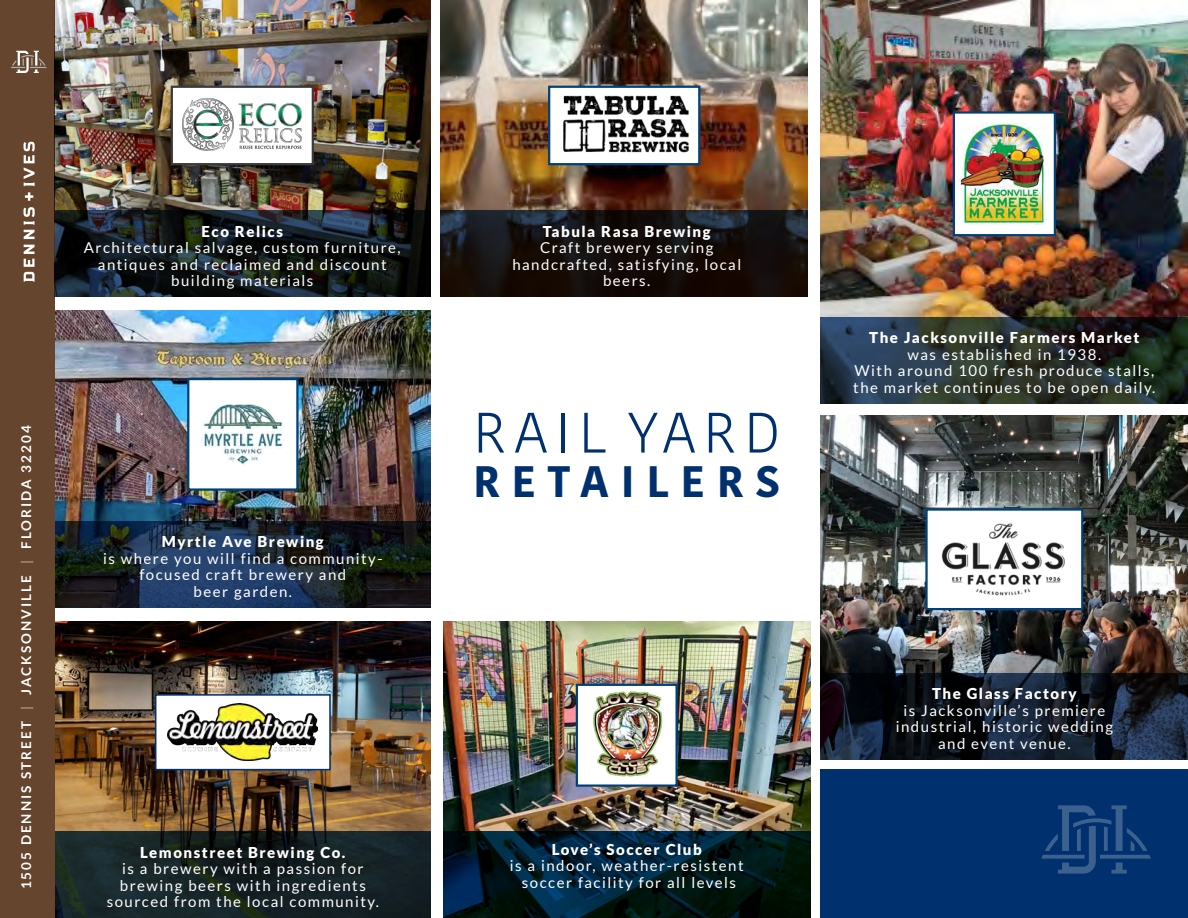
<style>
.page{position:relative;width:1188px;height:918px;background:#fff}
.page>*{position:absolute;margin:0;border:0;box-sizing:border-box;transform-origin:0 0}
.t1{font:300 56.7px "Kohinoor Bangla";letter-spacing:.14em;color:#00306d}
.t2{font:700 43.95px "Kohinoor Bangla";letter-spacing:.265em;color:#00306d}
.t3{font:15px/16.5px "Lato";letter-spacing:.1em;color:#fff;text-align:center}
.t4{font:900 15px "Lato";letter-spacing:.1em;color:#fff}
.t5{font:700 13.5px "Lato";letter-spacing:.15em;color:#fff}
.s1{font-weight:300}
</style>
<div class="page">
<img style="left:55px;top:310px;width:376px;height:211px">
<img style="left:443px;top:621px;width:367px;height:211px">
<img style="left:55px;top:621px;width:376px;height:211px">
<img style="left:821px;top:0;width:367px;height:318px">
<img style="left:55px;top:0;width:375px;height:211px">
<img style="left:441px;top:0;width:367px;height:211px">
<img style="left:821px;top:416px;width:367px;height:257px">
<svg style="left:821px;top:318px;width:367px;height:86px;background:#263333"></svg>
<svg style="left:821px;top:673px;width:367px;height:87px;background:#111926"></svg>
<svg style="left:443px;top:832px;width:367px;height:86px;background:#001c27"></svg>
<svg style="left:441px;top:211px;width:367px;height:86px;background:#161110"></svg>
<svg style="left:55px;top:832px;width:376px;height:86px;background:#152224"></svg>
<svg style="left:55px;top:521px;width:376px;height:87px;background:#1a2837"></svg>
<svg style="left:55px;top:211px;width:376px;height:86px;background:#121a1e"></svg>
<div style="left:821px;top:770px;width:367px;height:148px;background:#00306d"></div>
<svg style="left:1041px;top:805px;width:110px;height:69px"></svg>
<div style="left:156px;top:695px;width:174px;height:75px;background:#fff"></div>
<img style="left:168px;top:704px;width:150px;height:57px">
<div style="left:155px;top:694px;width:176px;height:76px;border:2px solid #00306d"></div>
<div style="left:954px;top:112px;width:101px;height:123px;background:#fff"></div>
<img style="left:958px;top:124px;width:91px;height:101px">
<div style="left:953px;top:111px;width:103px;height:125px;border:2px solid #00417a"></div>
<div style="left:188px;top:379px;width:109px;height:111px;background:#fff"></div>
<img style="left:202px;top:404px;width:83px;height:61px">
<div style="left:187px;top:378px;width:112px;height:113px;border:2px solid #00417a"></div>
<div style="left:172px;top:87px;width:141px;height:77px;background:#fff"></div>
<img style="left:182px;top:99px;width:120px;height:51px">
<div style="left:171px;top:86px;width:143px;height:79px;border:2px solid #3a3a3a"></div>
<img style="left:579px;top:687px;width:96px;height:97px">
<div style="left:576px;top:684px;width:102px;height:103px;border:2px solid #00417a"></div>
<img style="left:551px;top:89px;width:146px;height:73px">
<div style="left:548px;top:86px;width:152px;height:79px;border:2px solid #00417a"></div>
<div style="left:927px;top:510px;width:155px;height:99px;background:#fff"></div>
<img style="left:941px;top:523px;width:124px;height:73px">
<div style="left:925px;top:508px;width:158px;height:102px;border:2px solid #00417a"></div>
<div style="left:0;top:0;width:55px;height:918px;background:#65452e"></div>
<svg style="left:25px;top:192px;width:8px;height:9px"></svg>
<svg style="left:24px;top:245px;width:11px;height:37px"></svg>
<svg style="left:24px;top:207px;width:11px;height:32px"></svg>
<svg style="left:24px;top:142px;width:11px;height:44px"></svg>
<svg style="left:11px;top:51px;width:36px;height:22px"></svg>
<p class="t4" style="left:202px;top:222px;width:83px">Eco Relics</p>
<p class="t3" style="left:84px;top:239px;width:318px">Architectural salvage, custom furniture, antiques and reclaimed and discount building materials</p>
<p class="t5" style="left:18px;top:889px;width:466px;rotate:-90deg">1505 DENNIS STREET <span class="s1">|</span> JACKSONVILLE <span class="s1">|</span> FLORIDA 32204</p>
<p class="t4" style="left:162px;top:533px;width:163px">Myrtle Ave Brewing</p>
<p class="t3" style="left:103px;top:550px;width:281px">is where you will find a community&shy;focused craft brewery and<br>beer garden.</p>
<p class="t4" style="left:140px;top:843px;width:207px">Lemonstreet Brewing Co.</p>
<p class="t3" style="left:107px;top:860px;width:274px">is a brewery with a passion for brewing beers with ingredients sourced from the local community.</p>
<p class="t4" style="left:543px;top:222px;width:169px">Tabula Rasa Brewing</p>
<p class="t3" style="left:512px;top:239px;width:230px">Craft brewery serving handcrafted, satisfying, local beers.</p>
<h1 class="t1" style="left:473px;top:391px;width:309px">RAIL YARD</h1>
<h2 class="t2" style="left:473px;top:442px;width:309px">RETAILERS</h2>
<p class="t4" style="left:869px;top:329px;width:272px">The Jacksonville Farmers Market</p>
<p class="t3" style="left:853px;top:346px;width:304px">was established in 1938.<br>With around 100 fresh produce stalls, the market continues to be open daily.</p>
<p class="t4" style="left:552px;top:840px;width:152px">Love’s Soccer Club</p>
<p class="t3" style="left:510px;top:857px;width:235px">is a indoor, weather-resistent soccer facility for all levels</p>
<p class="t4" style="left:932px;top:685px;width:146px">The Glass Factory</p>
<p class="t3" style="left:896px;top:702px;width:219px">is Jacksonville’s premiere industrial, historic wedding and event venue.</p>
</div>
